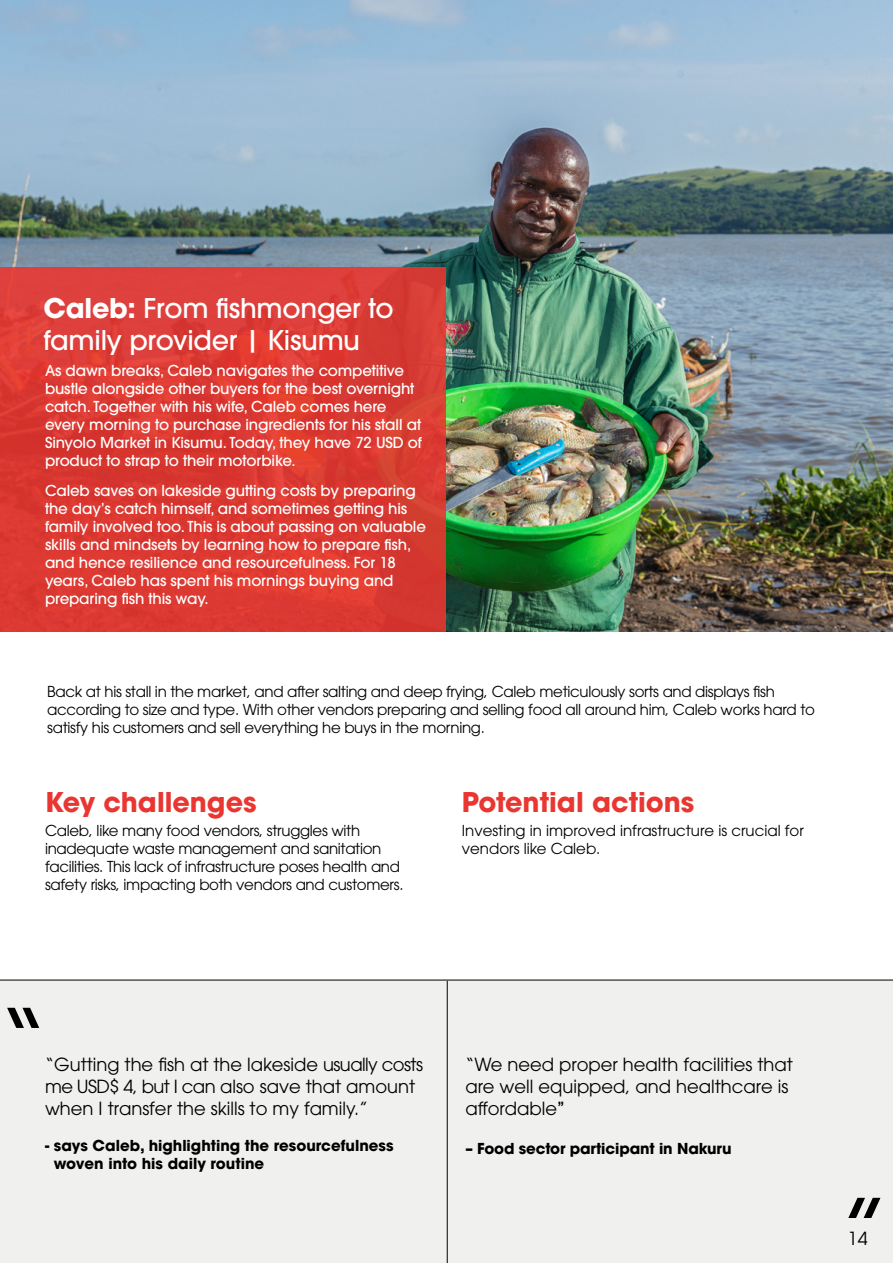
<style>
.page{position:relative;width:893px;height:1263px;background:#fff}
.page>*{position:absolute;margin:0;border:0;box-sizing:border-box;transform-origin:0 0}
.t1{font:500 27px/32.4px "ITC Avant Garde Pro";letter-spacing:-.01em;color:#fff}
.t2{font:700 27px "ITC Avant Garde Pro";color:#e93630}
.t3{font:18px/21.6px "ITC Avant Garde Pro";color:#000}
.t4{font:500 15px/18px "ITC Avant Garde Pro";letter-spacing:-.01em;color:#fff}
.t5{font:15px/18px "ITC Avant Garde Pro";letter-spacing:-.02em;color:#000}
.t6{font:700 15px/18px "ITC Avant Garde Pro";color:#000}
.t7{font:15px/18px "ITC Avant Garde Pro";color:#000}
.s1{font-weight:700}
.s2{font-weight:500;color:#000101}
</style>
<div class="page">
<img style="left:0;top:0;width:892px;height:631px">
<div style="left:0;top:981px;width:893px;height:282px;background:#f0f1ef"></div>
<svg style="left:7px;top:1008px;width:32px;height:20px"></svg>
<div style="left:0;top:267px;width:446px;height:364px;background:#dc3a32"></div>
<svg style="left:848px;top:1198px;width:32px;height:20px"></svg>
<hr style="left:447px;top:981px;width:1px;height:282px;background:#000">
<hr style="left:0;top:980px;width:893px;height:1px;background:#000">
<h1 class="t1" style="left:44px;top:291px;width:352px"><span class="s1">Caleb:</span> From fishmonger to family provider | Kisumu</h1>
<p class="t4" style="left:45px;top:361px;width:379px">As dawn breaks, Caleb navigates the competitive bustle alongside other buyers for the best overnight catch. Together with his wife, Caleb comes here every morning to purchase ingredients for his stall at Sinyolo Market in Kisumu. Today, they have 72 USD of product to strap to their motorbike.</p>
<p class="t4" style="left:45px;top:481px;width:382px">Caleb saves on lakeside gutting costs by preparing the day’s catch himself, and sometimes getting his family involved too. This is about passing on valuable skills and mindsets by learning how to prepare fish, and hence resilience and resourcefulness. For 18 years, Caleb has spent his mornings buying and preparing fish this way.</p>
<p class="t5" style="left:47px;top:683px;width:769px">Back at his stall in the market, and after salting and deep frying, Caleb meticulously sorts and displays fish according to size and type. With other vendors preparing and selling food all around him, Caleb works hard to satisfy his customers and sell everything he buys in the morning.</p>
<h1 class="t2" style="left:45px;top:784px;width:213px">Key challenges</h1>
<h1 class="t2" style="left:462px;top:784px;width:234px">Potential actions</h1>
<p class="t5" style="left:45px;top:822px;width:360px">Caleb, like many food vendors, struggles with inadequate waste management and sanitation facilities. This lack of infrastructure poses health and safety risks, impacting both vendors and customers.</p>
<p class="t7" style="left:462px;top:822px;width:343px">Investing in improved infrastructure is crucial for vendors like Caleb.</p>
<p class="t3" style="left:45px;top:1054px;width:380px">“Gutting the fish at the lakeside usually costs me USD$ 4, but I can also save that amount when I transfer the skills to my family.”</p>
<p class="t6" style="left:54px;top:1136px;width:341px;text-indent:-9px">- says Caleb, highlighting the resourcefulness woven into his daily routine</p>
<p class="t3" style="left:465px;top:1054px;width:329px">“We need proper health facilities that are well equipped, and healthcare is affordable<span class="s2">”</span></p>
<p class="t6" style="left:465px;top:1139px;width:268px">– Food sector participant in Nakuru</p>
<p class="t3" style="left:848px;top:1227px;width:21px">14</p>
</div>
